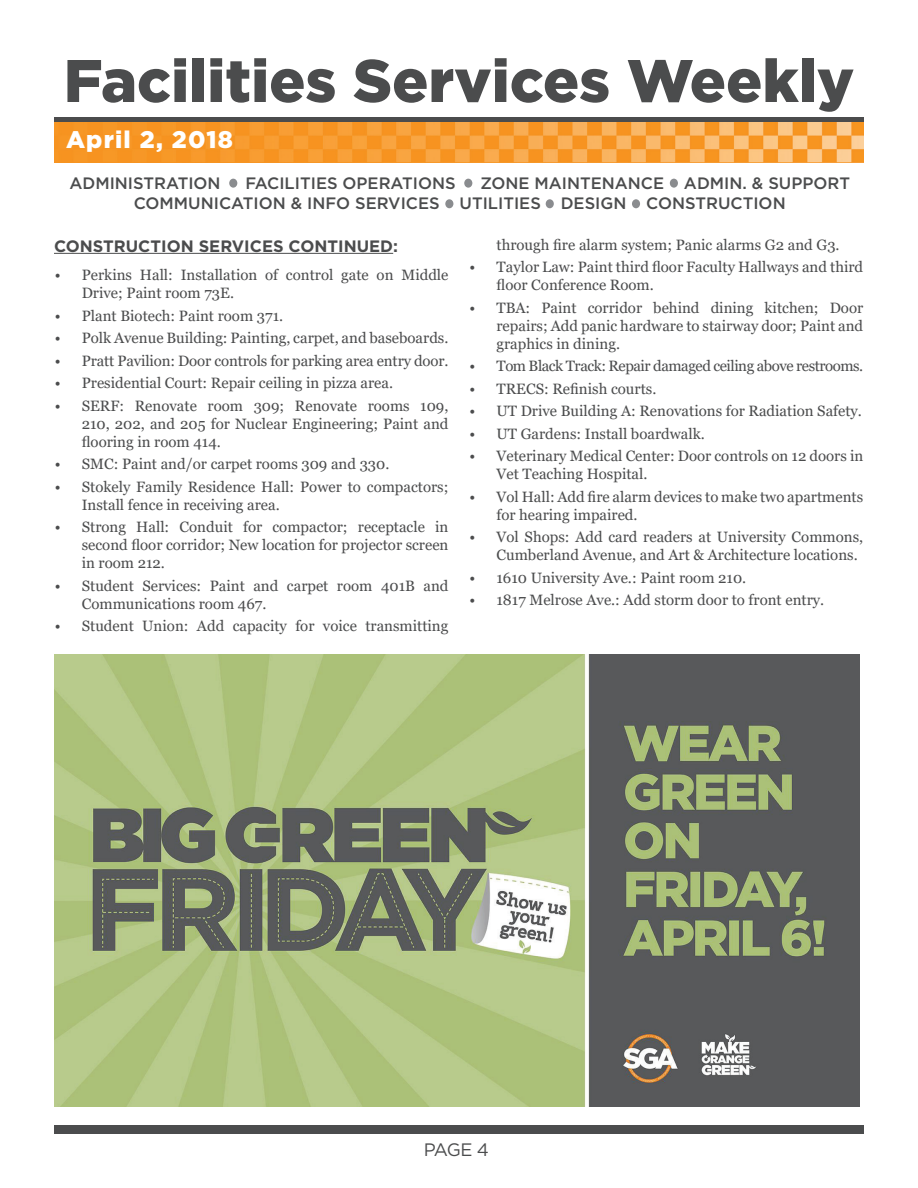
<style>
.page{position:relative;width:918px;height:1188px;background:#fff}
.page>*{position:absolute;margin:0;border:0;box-sizing:border-box;transform-origin:0 0}
.t1{font:900 60px "Gotham";color:#4b4c4d}
.t2{font:900 24px "Gotham";letter-spacing:.05em;color:#fff}
.t3{font:18px "Gotham";color:#4b4c4d}
.t4{font:500 16.5px/19.8px "Gotham";color:#4b4c4d}
.t5{font:700 16.5px "Gotham";color:#4b4c4d}
.t6{font:15px/18px "Georgia";color:#4b4c4d}
.t7{font:15px "Georgia";letter-spacing:-.03em;color:#4b4c4d}
</style>
<div class="page">
<div style="left:229px;top:179px;width:8px;height:9px;background:#8a8c8f;border-radius:50%"></div>
<div style="left:445px;top:199px;width:8px;height:9px;background:#8a8c8f;border-radius:50%"></div>
<div style="left:670px;top:179px;width:8px;height:9px;background:#8a8c8f;border-radius:50%"></div>
<div style="left:464px;top:179px;width:8px;height:9px;background:#8a8c8f;border-radius:50%"></div>
<div style="left:546px;top:199px;width:8px;height:9px;background:#8a8c8f;border-radius:50%"></div>
<div style="left:632px;top:199px;width:8px;height:9px;background:#8a8c8f;border-radius:50%"></div>
<div style="left:54px;top:1125px;width:810px;height:9px;background:#4b4c4d"></div>
<div style="left:54px;top:117px;width:810px;height:6px;background:#4b4c4d"></div>
<img style="left:54px;top:122px;width:810px;height:40px">
<hr style="left:54px;top:253px;width:339px;height:1px;background:#4b4c4d">
<img style="left:55px;top:654px;width:805px;height:453px">
<h1 class="t1" style="left:64px;top:39px;width:792px">Facilities Services Weekly</h1>
<h2 class="t2" style="left:66px;top:123px;width:168px">April 2, 2018</h2>
<p class="t4" style="left:69px;top:173px;width:153px">ADMINISTRATION</p>
<p class="t4" style="left:245px;top:173px;width:212px">FACILITIES OPERATIONS</p>
<p class="t4" style="left:134px;top:173px;width:718px;text-indent:347px">ZONE MAINTENANCE ADMIN. &amp; SUPPORT<br>COMMUNICATION &amp; INFO SERVICES UTILITIES DESIGN CONSTRUCTION</p>
<p class="t5" style="left:54px;top:235px;width:346px">CONSTRUCTION SERVICES CONTINUED:</p>
<p class="t6" style="left:82px;top:267px;width:368px;text-indent:-27px">• Perkins Hall: Installation of control gate on Middle<br>Drive; Paint room 73E.</p>
<p class="t6" style="left:55px;top:307px;width:230px">• Plant Biotech: Paint room 371.</p>
<p class="t6" style="left:55px;top:330px;width:395px">• Polk Avenue Building: Painting, carpet, and baseboards.</p>
<p class="t6" style="left:55px;top:352px;width:395px">• Pratt Pavilion: Door controls for parking area entry door.</p>
<p class="t6" style="left:55px;top:375px;width:340px">• Presidential Court: Repair ceiling in pizza area.</p>
<p class="t6" style="left:82px;top:397px;width:368px;text-align:justify;text-indent:-27px">• SERF: Renovate room 309; Renovate rooms 109, 210, 202, and 205 for Nuclear Engineering; Paint and flooring in room 414.</p>
<p class="t6" style="left:55px;top:456px;width:336px">• SMC: Paint and/or carpet rooms 309 and 330.</p>
<p class="t6" style="left:82px;top:478px;width:368px;text-indent:-27px">• Stokely Family Residence Hall: Power to compactors;<br>Install fence in receiving area.</p>
<p class="t6" style="left:82px;top:519px;width:368px;text-align:justify;text-indent:-27px">• Strong Hall: Conduit for compactor; receptacle in second floor corridor; New location for projector screen in room 212.</p>
<p class="t6" style="left:82px;top:577px;width:368px;text-indent:-27px">• Student Services: Paint and carpet room 401B and<br>Communications room 467.</p>
<p class="t6" style="left:55px;top:618px;width:395px">• Student Union: Add capacity for voice transmitting</p>
<p class="t6" style="left:496px;top:236px;width:345px">through fire alarm system; Panic alarms G2 and G3.</p>
<p class="t6" style="left:496px;top:258px;width:368px;text-indent:-27px">• Taylor Law: Paint third floor Faculty Hallways and third floor Conference Room.</p>
<p class="t6" style="left:496px;top:299px;width:368px;text-align:justify;text-indent:-27px">• TBA: Paint corridor behind dining kitchen; Door repairs; Add panic hardware to stairway door; Paint and graphics in dining.</p>
<p class="t7" style="left:470px;top:357px;width:395px">• Tom Black Track: Repair damaged ceiling above restrooms.</p>
<p class="t6" style="left:470px;top:380px;width:188px">• TRECS: Refinish courts.</p>
<p class="t6" style="left:470px;top:402px;width:394px">• UT Drive Building A: Renovations for Radiation Safety.</p>
<p class="t6" style="left:470px;top:425px;width:237px">• UT Gardens: Install boardwalk.</p>
<p class="t6" style="left:496px;top:447px;width:368px;text-indent:-27px">• Veterinary Medical Center: Door controls on 12 doors in<br>Vet Teaching Hospital.</p>
<p class="t6" style="left:496px;top:488px;width:368px;text-indent:-27px">• Vol Hall: Add fire alarm devices to make two apartments for hearing impaired.</p>
<p class="t6" style="left:496px;top:528px;width:368px;text-indent:-27px">• Vol Shops: Add card readers at University Commons,<br>Cumberland Avenue, and Art &amp; Architecture locations.</p>
<p class="t6" style="left:470px;top:569px;width:278px">• 1610 University Ave.: Paint room 210.</p>
<p class="t6" style="left:470px;top:591px;width:356px">• 1817 Melrose Ave.: Add storm door to front entry.</p>
<p class="t3" style="left:424px;top:1138px;width:67px">PAGE 4</p>
</div>
